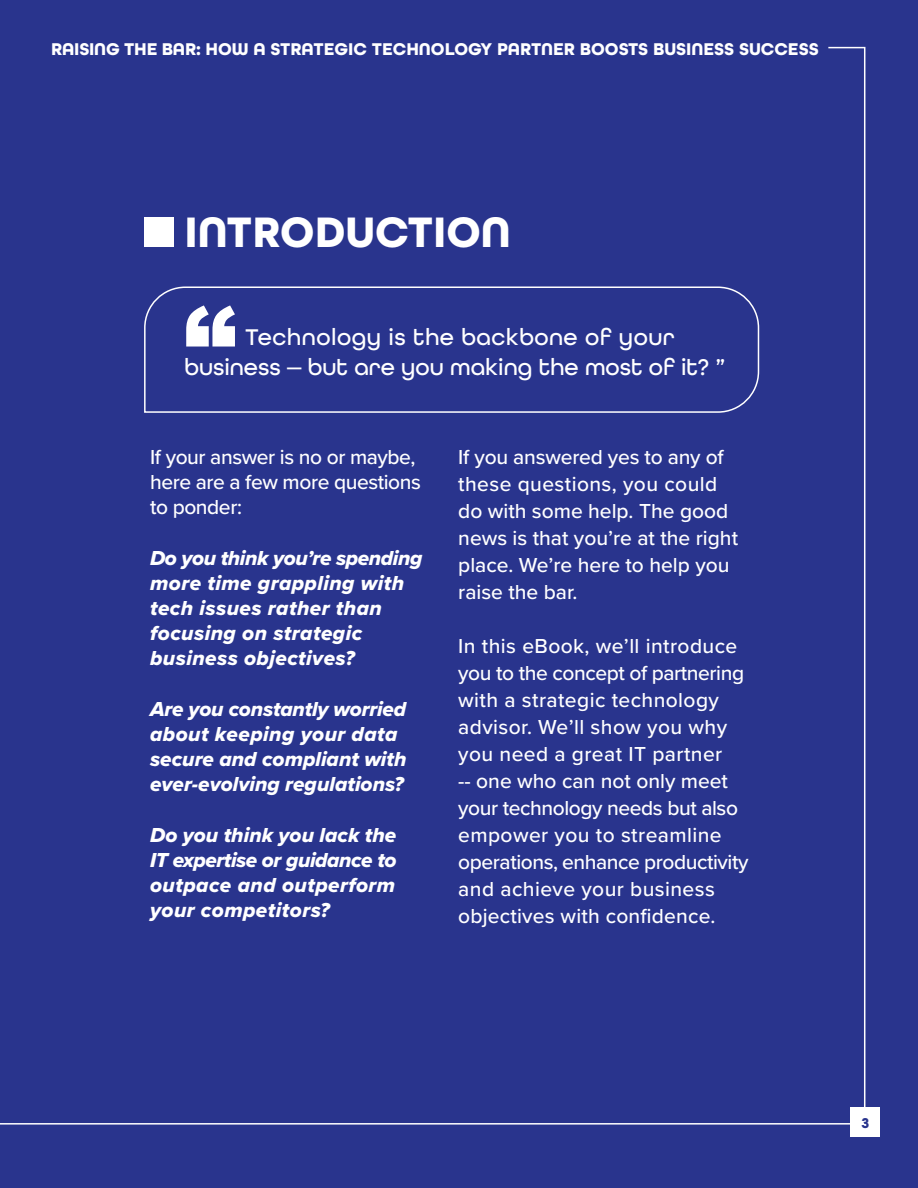
<style>
.page{position:relative;width:918px;height:1188px;background:#29348d}
.page>*{position:absolute;margin:0;border:0;box-sizing:border-box;transform-origin:0 0}
.t1{font:700 45px "All Round Gothic";color:#fff}
.t2{font:500 24px "All Round Gothic";color:#fff}
.t3{font:500 24px "All Round Gothic";letter-spacing:.02em;color:#fff}
.t4{font:500 21px/27px "Proxima Nova";letter-spacing:.02em;color:#fff}
.t5{font:21px/25.2px "Proxima Nova Extrabld It";letter-spacing:.02em;color:#fff}
.t6{font:500 21px/27px "Proxima Nova";color:#fff}
.t7{font:21px/25.2px "Proxima Nova Extrabld It";color:#fff}
.t8{font:500 21px/25.2px "Proxima Nova";letter-spacing:-.02em;color:#fff}
.t9{font:700 18px "All Round Gothic";color:#fff}
.t10{font:700 15px "All Round Gothic";color:#29348d}
</style>
<div class="page">
<div style="left:851px;top:1107px;width:29px;height:30px;background:#fff"></div>
<svg style="left:828px;top:46px;width:38px;height:1064px"></svg>
<div style="left:144px;top:217px;width:29px;height:30px;background:#fff"></div>
<svg style="left:144px;top:286px;width:616px;height:127px"></svg>
<svg style="left:186px;top:305px;width:49px;height:42px"></svg>
<hr style="left:0;top:1123px;width:864px;height:2px;background:#fff">
<p class="t9" style="left:51px;top:38px;width:769px">RAISING THE BAR: HOW A STRATEGIC TECHNOLOGY PARTNER BOOSTS BUSINESS SUCCESS</p>
<p class="t1" style="left:184px;top:206px;width:328px">INTRODUCTION</p>
<p class="t3" style="left:245px;top:323px;width:431px">Technology is the backbone of your</p>
<p class="t2" style="left:184px;top:353px;width:543px">business — but are you making the most of it? ”</p>
<p class="t8" style="left:150px;top:443px;width:272px">If your answer is no or maybe, here are a few more questions to ponder:</p>
<p class="t5" style="left:150px;top:545px;width:274px">Do you think you’re spending more time grappling with tech issues rather than focusing on strategic business objectives?</p>
<p class="t7" style="left:150px;top:696px;width:258px">Are you constantly worried about keeping your data secure and compliant with ever-evolving regulations?</p>
<p class="t5" style="left:150px;top:822px;width:248px;text-align:justify">Do you think you lack the IT expertise or guidance to outpace and outperform</p>
<p class="t5" style="left:150px;top:897px;width:181px">your competitors?</p>
<p class="t6" style="left:458px;top:442px;width:281px">If you answered yes to any of these questions, you could do with some help. The good news is that you’re at the right place. We’re here to help you raise the bar.</p>
<p class="t4" style="left:458px;top:631px;width:292px">In this eBook, we’ll introduce you to the concept of partnering with a strategic technology advisor. We’ll show you why you need a great IT partner<br>-- one who can not only meet your technology needs but also empower you to streamline operations, enhance productivity and achieve your business objectives with confidence.</p>
<p class="t10" style="left:862px;top:1114px;width:9px">3</p>
</div>
